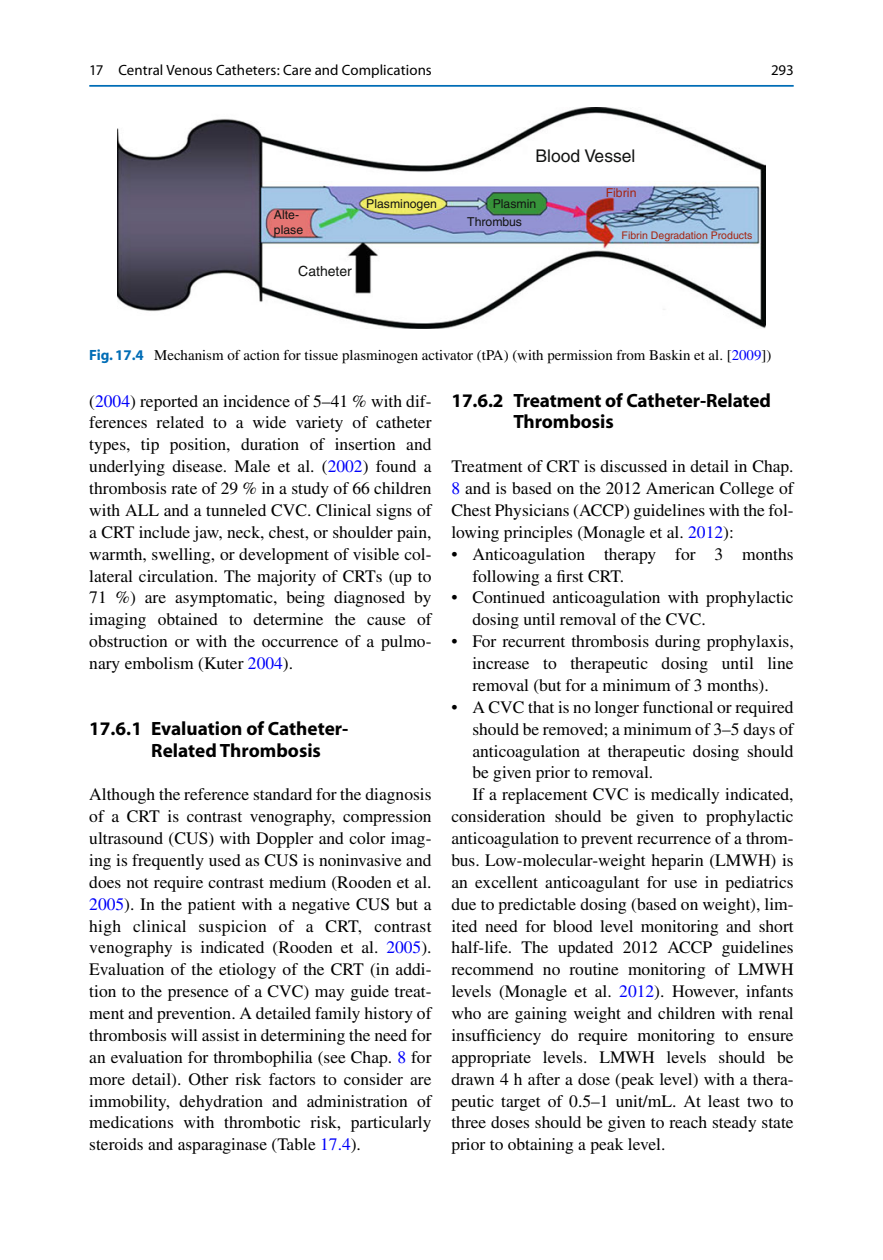
<style>
.page{position:relative;width:883px;height:1260px;background:#fff}
.page>*{position:absolute;margin:0;border:0;box-sizing:border-box;transform-origin:0 0}
.t1{font:700 19.25px/21.9px "Hjgrcn Myriad";letter-spacing:-.005em;color:#000}
.t2{font:17.5px/21.9px "Qlnrby Times";color:#000;text-align:justify}
.t3{font:17.5px "Fsgsrp Helvetica";color:#131413}
.t4{font:14.88px "Qlnrby Times";color:#000}
.t5{font:14.88px "Bhltks Myriad";letter-spacing:.005em;color:#000}
.t6{font:14px "Fsgsrp Helvetica";color:#131413}
.t7{font:12.25px/14.7px "Fsgsrp Helvetica";color:#131413}
.t8{font:12.25px "Fsgsrp Helvetica";color:#a62410}
.t9{font:10.5px "Fsgsrp Helvetica";color:#a62410}
.s1{font-family:"Hjgrcn Myriad";font-weight:700;color:#006db6}
.s2{color:#0000fa}
</style>
<div class="page">
<img style="left:118px;top:107px;width:647px;height:221px">
<hr style="left:89px;top:85px;width:705px;height:2px;background:#006db6">
<p class="t5" style="left:89px;top:64px;width:344px">17 Central Venous Catheters: Care and Complications</p>
<p class="t5" style="left:771px;top:64px;width:24px">293</p>
<p class="t7" style="left:274px;top:209px;width:31px">Alte&shy;plase</p>
<p class="t6" style="left:298px;top:266px;width:55px">Catheter</p>
<p class="t3" style="left:536px;top:150px;width:101px">Blood Vessel</p>
<p class="t7" style="left:366px;top:197px;width:72px">Plasminogen</p>
<p class="t7" style="left:467px;top:195px;width:71px;line-height:18.6px;text-indent:26px">Plasmin<br>Thrombus</p>
<p class="t8" style="left:606px;top:188px;width:32px">Fibrin</p>
<p class="t9" style="left:622px;top:231px;width:132px">Fibrin Degradation Products</p>
<p class="t4" style="left:89px;top:349px;width:684px"><span class="s1">Fig. 17.4</span> Mechanism of action for tissue plasminogen activator (tPA) (with permission from Baskin et al. [ <span class="s2">2009</span> ])</p>
<p class="t2" style="left:89px;top:391px;width:344px">( <span class="s2">2004</span> ) reported an incidence of 5–41 % with dif&shy;ferences related to a wide variety of catheter types, tip position, duration of insertion and underlying disease. Male et al. ( <span class="s2">2002</span> ) found a thrombosis rate of 29 % in a study of 66 children with ALL and a tunneled CVC. Clinical signs of a CRT include jaw, neck, chest, or shoulder pain, warmth, swelling, or development of visible col&shy;lateral circulation. The majority of CRTs (up to 71 %) are asymptomatic, being diagnosed by imaging obtained to determine the cause of obstruction or with the occurrence of a pulmo&shy;nary embolism (Kuter <span class="s2">2004</span> ).</p>
<p class="t1" style="left:151px;top:719px;width:199px;text-indent:-62px">17.6.1 Evaluation of Catheter-<br>Related Thrombosis</p>
<p class="t2" style="left:89px;top:785px;width:344px">Although the reference standard for the diagnosis of a CRT is contrast venography, compression ultrasound (CUS) with Doppler and color imag&shy;ing is frequently used as CUS is noninvasive and does not require contrast medium (Rooden et al.<br><span class="s2">2005</span> ). In the patient with a negative CUS but a high clinical suspicion of a CRT, contrast venography is indicated (Rooden et al. <span class="s2">2005</span> ).<br>Evaluation of the etiology of the CRT (in addi&shy;tion to the presence of a CVC) may guide treat&shy;ment and prevention. A detailed family history of thrombosis will assist in determining the need for an evaluation for thrombophilia (see Chap. <span class="s2">8</span> for more detail). Other risk factors to consider are immobility, dehydration and administration of medications with thrombotic risk, particularly steroids and asparaginase (Table <span class="s2">17.4</span> ).</p>
<p class="t1" style="left:513px;top:391px;width:259px;text-indent:-62px">17.6.2 Treatment of Catheter- Related<br>Thrombosis</p>
<p class="t2" style="left:451px;top:457px;width:344px">Treatment of CRT is discussed in detail in Chap.<br><span class="s2">8</span> and is based on the 2012 American College of Chest Physicians (ACCP) guidelines with the fol&shy;lowing principles (Monagle et al. <span class="s2">2012</span> ):</p>
<p class="t2" style="left:472px;top:545px;width:323px;text-indent:-21px">• Anticoagulation therapy for 3 months following a first CRT.</p>
<p class="t2" style="left:472px;top:588px;width:323px;text-indent:-21px">• Continued anticoagulation with prophylactic dosing until removal of the CVC.</p>
<p class="t2" style="left:472px;top:632px;width:323px;text-indent:-21px">• For recurrent thrombosis during prophylaxis, increase to therapeutic dosing until line removal (but for a minimum of 3 months).</p>
<p class="t2" style="left:451px;top:698px;width:344px">• A CVC that is no longer functional or required</p>
<p class="t2" style="left:472px;top:720px;width:323px">should be removed; a minimum of 3–5 days of</p>
<p class="t2" style="left:472px;top:741px;width:323px">anticoagulation at therapeutic dosing should</p>
<p class="t2" style="left:472px;top:763px;width:182px">be given prior to removal.</p>
<p class="t2" style="left:472px;top:785px;width:323px">If a replacement CVC is medically indicated,</p>
<p class="t2" style="left:451px;top:807px;width:344px">consideration should be given to prophylactic</p>
<p class="t2" style="left:451px;top:829px;width:344px">anticoagulation to prevent recurrence of a throm-</p>
<p class="t2" style="left:451px;top:851px;width:344px">bus. Low-molecular-weight heparin (LMWH) is</p>
<p class="t2" style="left:451px;top:873px;width:344px">an excellent anticoagulant for use in pediatrics</p>
<p class="t2" style="left:451px;top:895px;width:344px">due to predictable dosing (based on weight), lim-</p>
<p class="t2" style="left:451px;top:916px;width:344px">ited need for blood level monitoring and short</p>
<p class="t2" style="left:451px;top:938px;width:344px">half-life. The updated 2012 ACCP guidelines</p>
<p class="t2" style="left:451px;top:960px;width:344px">recommend no routine monitoring of LMWH</p>
<p class="t2" style="left:451px;top:982px;width:344px">levels (Monagle et al. <span class="s2">2012</span> ). However, infants</p>
<p class="t2" style="left:451px;top:1004px;width:344px">who are gaining weight and children with renal</p>
<p class="t2" style="left:451px;top:1026px;width:344px">insufficiency do require monitoring to ensure</p>
<p class="t2" style="left:451px;top:1048px;width:344px">appropriate levels. LMWH levels should be</p>
<p class="t2" style="left:451px;top:1070px;width:344px">drawn 4 h after a dose (peak level) with a thera-</p>
<p class="t2" style="left:451px;top:1091px;width:344px">peutic target of 0.5–1 unit/mL. At least two to</p>
<p class="t2" style="left:451px;top:1113px;width:344px">three doses should be given to reach steady state</p>
<p class="t2" style="left:451px;top:1135px;width:216px">prior to obtaining a peak level.</p>
</div>
